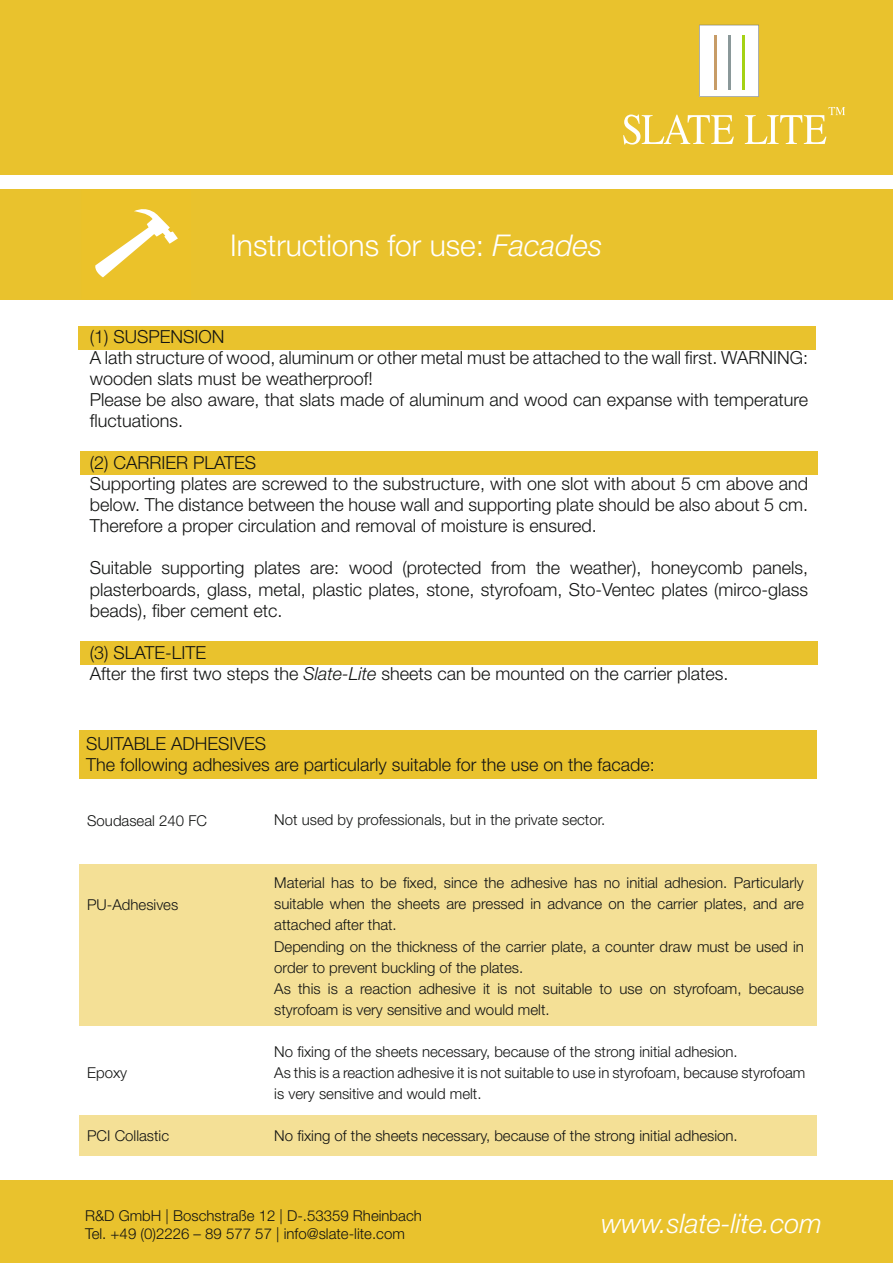
<style>
.page{position:relative;width:893px;height:1263px;background:#fff}
.page>*{position:absolute;margin:0;border:0;box-sizing:border-box;transform-origin:0 0}
.t1{font:300 30px "Helvetica Neue LT Std";color:#fff}
.t2{font:italic 300 27px "Helvetica Neue LT Std";color:#fff}
.t3{font:300 18px/21px "Helvetica Neue LT Std";color:#131413}
.t4{font:300 15px/21px "Helvetica Neue LT Std";color:#131413}
.s1{font-style:italic}
</style>
<div class="page">
<div style="left:79px;top:1115px;width:737px;height:40px;background:#f4e096"></div>
<div style="left:79px;top:730px;width:737px;height:49px;background:#e9c22d"></div>
<div style="left:80px;top:451px;width:738px;height:24px;background:#e9c22d"></div>
<div style="left:79px;top:864px;width:737px;height:162px;background:#f4e096"></div>
<div style="left:78px;top:326px;width:738px;height:24px;background:#e9c22d"></div>
<div style="left:0;top:0;width:893px;height:174px;background:#e9c22d"></div>
<div style="left:80px;top:642px;width:738px;height:23px;background:#e9c22d"></div>
<div style="left:0;top:189px;width:893px;height:111px;background:#e9c22d"></div>
<svg style="left:95px;top:209px;width:83px;height:69px"></svg>
<div style="left:0;top:1181px;width:893px;height:82px;background:#e9c22d"></div>
<svg style="left:623px;top:115px;width:111px;height:30px"></svg>
<svg style="left:745px;top:107px;width:100px;height:37px"></svg>
<svg style="left:699px;top:25px;width:60px;height:72px;background:#f0f1e7"></svg>
<p class="t1" style="left:230px;top:227px;width:374px">Instructions for use: <span class="s1">Facades</span></p>
<p class="t3" style="left:90px;top:326px;width:136px">(1) SUSPENSION</p>
<p class="t3" style="left:90px;top:347px;width:720px">A lath structure of wood, aluminum or other metal must be attached to the wall first. WARNING: wooden slats must be weatherproof!</p>
<p class="t3" style="left:90px;top:389px;width:720px">Please be also aware, that slats made of aluminum and wood can expanse with temperature fluctuations.</p>
<p class="t3" style="left:90px;top:452px;width:168px">(2) CARRIER PLATES</p>
<p class="t3" style="left:90px;top:473px;width:720px;text-align:justify">Supporting plates are screwed to the substructure, with one slot with about 5 cm above and below. The distance between the house wall and supporting plate should be also about 5 cm.<br>Therefore a proper circulation and removal of moisture is ensured.</p>
<p class="t3" style="left:90px;top:557px;width:720px;text-align:justify">Suitable supporting plates are: wood (protected from the weather), honeycomb panels, plasterboards, glass, metal, plastic plates, stone, styrofoam, Sto-Ventec plates (mirco-glass beads), fiber cement etc.</p>
<p class="t3" style="left:90px;top:641px;width:118px">(3) SLATE-LITE</p>
<p class="t3" style="left:90px;top:662px;width:640px">After the first two steps the <span class="s1">Slate-Lite</span> sheets can be mounted on the carrier plates.</p>
<p class="t3" style="left:86px;top:732px;width:182px">SUITABLE ADHESIVES</p>
<p class="t3" style="left:86px;top:753px;width:570px">The following adhesives are particularly suitable for the use on the facade:</p>
<p class="t4" style="left:87px;top:810px;width:121px">Soudaseal 240 FC</p>
<p class="t4" style="left:87px;top:894px;width:93px">PU-Adhesives</p>
<p class="t4" style="left:87px;top:1062px;width:42px">Epoxy</p>
<p class="t4" style="left:87px;top:1125px;width:83px">PCI Collastic</p>
<p class="t4" style="left:274px;top:809px;width:332px">Not used by professionals, but in the private sector.</p>
<p class="t4" style="left:274px;top:872px;width:531px;text-align:justify">Material has to be fixed, since the adhesive has no initial adhesion. Particularly suitable when the sheets are pressed in advance on the carrier plates, and are attached after that.</p>
<p class="t4" style="left:274px;top:935px;width:531px">Depending on the thickness of the carrier plate, a counter draw must be used in order to prevent buckling of the plates.</p>
<p class="t4" style="left:274px;top:977px;width:531px">As this is a reaction adhesive it is not suitable to use on styrofoam, because styrofoam is very sensitive and would melt.</p>
<p class="t4" style="left:274px;top:1040px;width:465px">No fixing of the sheets necessary, because of the strong initial adhesion.</p>
<p class="t4" style="left:274px;top:1061px;width:532px">As this is a reaction adhesive it is not suitable to use in styrofoam, because styrofoam is very sensitive and would melt.</p>
<p class="t4" style="left:274px;top:1124px;width:465px">No fixing of the sheets necessary, because of the strong initial adhesion.</p>
<p class="t4" style="left:85px;top:1205px;width:338px">R&amp;D GmbH | Boschstraße 12 | D-.53359 Rheinbach</p>
<p class="t4" style="left:85px;top:1223px;width:321px">Tel. +49 (0)2226 – 89 577 57 | info@slate-lite.com</p>
<p class="t2" style="left:601px;top:1207px;width:222px">www.slate-lite.com</p>
</div>
